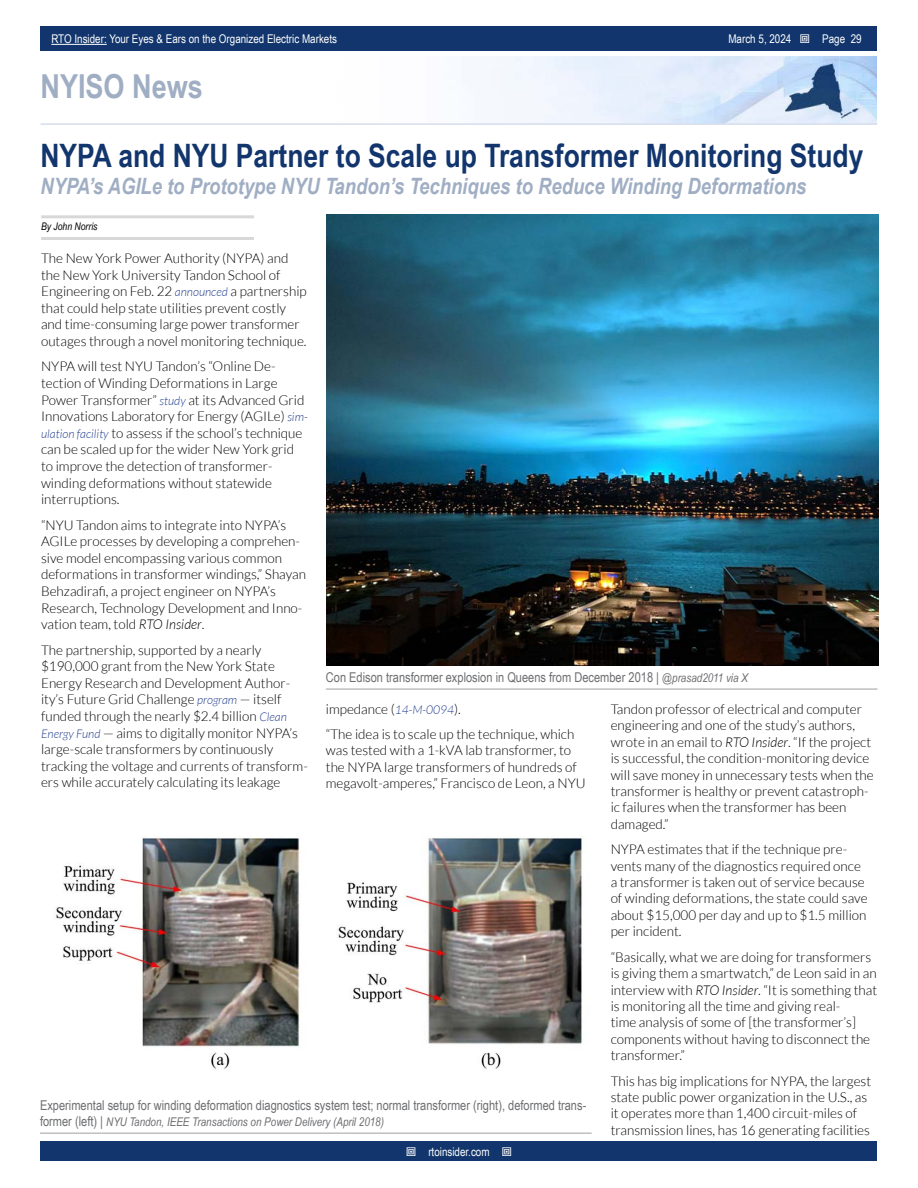
<style>
.page{position:relative;width:918px;height:1188px;background:#fff}
.page>*{position:absolute;margin:0;border:0;box-sizing:border-box;transform-origin:0 0}
.t1{font:700 33px "Arial Narrow";color:#a0aec4}
.t2{font:700 32.25px "Arial Narrow";color:#11356c}
.t3{font:italic 700 22.5px "Arial Narrow";color:#a0aec4}
.t4{font:300 13.5px/16.4px "Lato";color:#000}
.t5{font:13.5px "Arial Narrow";color:#6d6e71}
.t6{font:12px "Arial Narrow";color:#fff}
.t7{font:italic 12px "Arial Narrow";color:#6d6e71}
.t8{font:italic 10.5px "Arial Narrow";color:#000}
.s1{font-style:italic;font-size:12px;color:#25408f}
.s2{font-style:italic}
.s3{font-style:italic;font-size:12px}
.s4{font-style:normal;font-size:13.5px}
</style>
<div class="page">
<div style="left:41px;top:1142px;width:836px;height:19px;background:#11356c"></div>
<div style="left:41px;top:27px;width:836px;height:24px;background:#11356c"></div>
<hr style="left:51px;top:44px;width:56px;height:1px;background:#fff">
<img style="left:491px;top:56px;width:386px;height:67px">
<hr style="left:40px;top:123px;width:837px;height:2px;background:#d6deec">
<hr style="left:41px;top:215px;width:213px;height:3px;background:#d8d8d8">
<hr style="left:41px;top:237px;width:213px;height:3px;background:#d8d8d8">
<hr style="left:326px;top:688px;width:552px;height:2px;background:#bfbfbf">
<img style="left:326px;top:215px;width:553px;height:450px">
<hr style="left:40px;top:1132px;width:552px;height:2px;background:#bfbfbf">
<img style="left:56px;top:837px;width:528px;height:232px">
<p class="t6" style="left:51px;top:30px;width:287px">RTO Insider: Your Eyes &amp; Ears on the Organized Electric Markets</p>
<p class="t6" style="left:728px;top:30px;width:64px">March 5, 2024</p>
<p class="t6" style="left:822px;top:30px;width:41px">Page 29</p>
<h1 class="t1" style="left:40px;top:61px;width:164px">NYISO News</h1>
<h2 class="t2" style="left:40px;top:131px;width:824px">NYPA and NYU Partner to Scale up Transformer Monitoring Study</h2>
<h3 class="t3" style="left:40px;top:169px;width:768px">NYPA’s AGILe to Prototype NYU Tandon’s Techniques to Reduce Winding Deformations</h3>
<p class="t8" style="left:41px;top:219px;width:58px">By John Norris</p>
<p class="t4" style="left:41px;top:250px;width:267px">The New York Power Authority (NYPA) and the New York University Tandon School of Engineering on Feb. 22 <span class="s1">announced</span> a partnership that could help state utilities prevent costly and time-consuming large power transformer outages through a novel monitoring technique.</p>
<p class="t4" style="left:41px;top:358px;width:268px">NYPA will test NYU Tandon’s “Online De&shy;tection of Winding Deformations in Large Power Transformer” <span class="s1">study</span> at its Advanced Grid Innovations Laboratory for Energy (AGILe) <span class="s1">sim&shy;ulation facility</span> to assess if the school’s technique can be scaled up for the wider New York grid to improve the detection of transformer&shy;winding deformations without statewide interruptions.</p>
<p class="t4" style="left:41px;top:517px;width:267px">“NYU Tandon aims to integrate into NYPA’s AGILe processes by developing a comprehen&shy;sive model encompassing various common deformations in transformer windings,” Shayan Behzadirafi, a project engineer on NYPA’s Research, Technology Development and Inno&shy;vation team, told <span class="s2">RTO Insider</span>.</p>
<p class="t4" style="left:41px;top:642px;width:268px">The partnership, supported by a nearly $190,000 grant from the New York State Energy Research and Development Author&shy;ity’s Future Grid Challenge <span class="s1">program</span> — itself funded through the nearly $2.4 billion <span class="s1">Clean Energy Fund</span> — aims to digitally monitor NYPA’s large-scale transformers by continuously tracking the voltage and currents of transform&shy;ers while accurately calculating its leakage</p>
<p class="t5" style="left:326px;top:667px;width:424px">Con Edison transformer explosion in Queens from December 2018 | <span class="s3">@prasad2011 via X</span></p>
<p class="t4" style="left:326px;top:697px;width:250px;line-height:25.2px">impedance (<span class="s1">14-M-0094</span>).<br>“The idea is to scale up the technique, which</p>
<p class="t4" style="left:326px;top:743px;width:261px">was tested with a 1-kVA lab transformer, to the NYPA large transformers of hundreds of megavolt-amperes,” Francisco de Leon, a NYU</p>
<p class="t4" style="left:611px;top:701px;width:265px">Tandon professor of electrical and computer engineering and one of the study’s authors, wrote in an email to <span class="s2">RTO Insider</span>. “If the project is successful, the condition-monitoring device will save money in unnecessary tests when the transformer is healthy or prevent catastroph&shy;ic failures when the transformer has been damaged.”</p>
<p class="t4" style="left:611px;top:841px;width:258px">NYPA estimates that if the technique pre&shy;vents many of the diagnostics required once a transformer is taken out of service because of winding deformations, the state could save about $15,000 per day and up to $1.5 million per incident.</p>
<p class="t4" style="left:611px;top:949px;width:268px">“Basically, what we are doing for transformers is giving them a smartwatch,” de Leon said in an interview with <span class="s2">RTO Insider</span>. “It is something that is monitoring all the time and giving real-<br>time analysis of some of [the transformer’s] components without having to disconnect the transformer.”</p>
<p class="t4" style="left:611px;top:1073px;width:262px">This has big implications for NYPA, the largest state public power organization in the U.S., as it operates more than 1,400 circuit-miles of transmission lines, has 16 generating facilities</p>
<p class="t5" style="left:40px;top:1095px;width:548px">Experimental setup for winding deformation diagnostics system test; normal transformer (right), deformed trans-</p>
<p class="t7" style="left:40px;top:1113px;width:346px"><span class="s4">former (left) |</span> NYU Tandon, IEEE Transactions on Power Delivery (April 2018)</p>
<p class="t6" style="left:428px;top:1143px;width:63px">rtoinsider.com</p>
</div>
